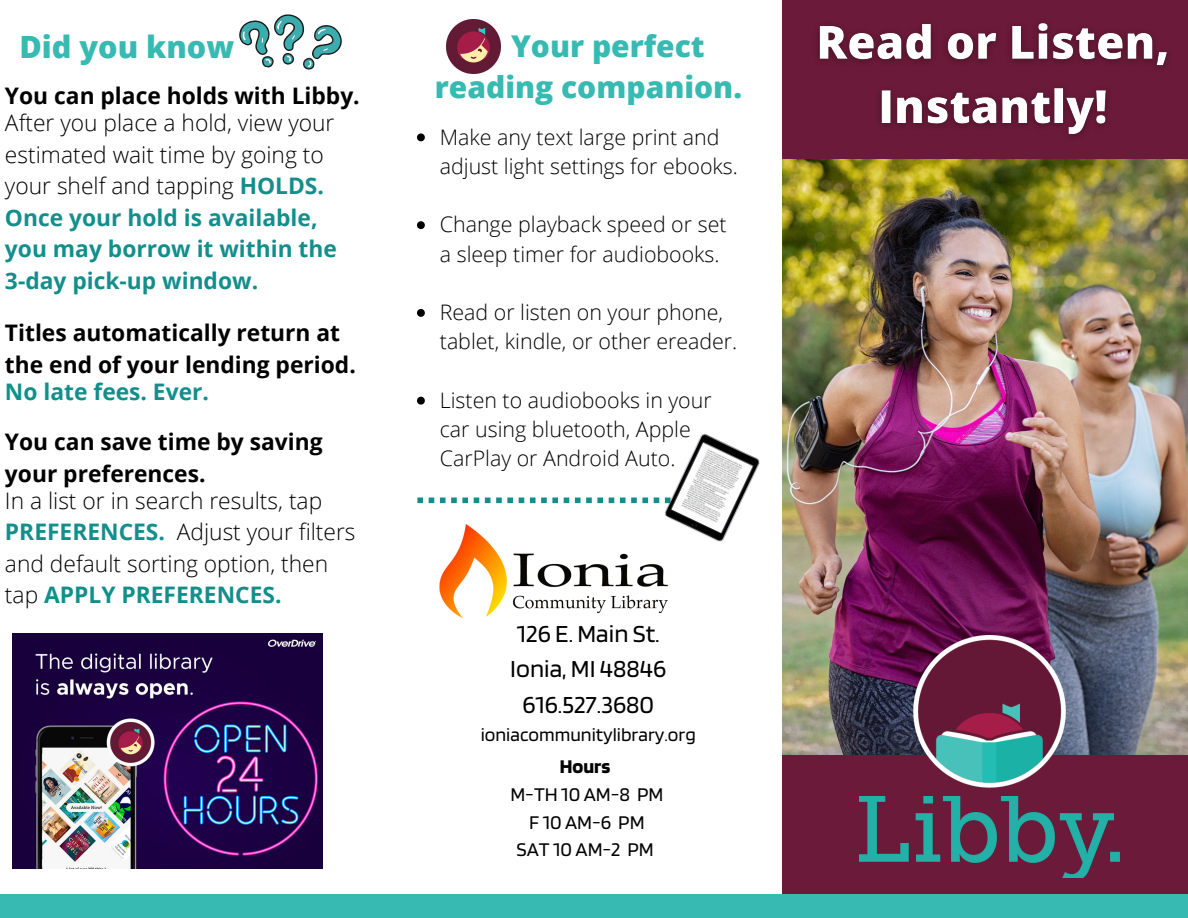
<style>
.page{position:relative;width:1188px;height:918px;background:#fff}
.page>*{position:absolute;margin:0;border:0;box-sizing:border-box;transform-origin:0 0}
.t1{font:800 30.6px "Open Sans";color:#36bab2}
.t2{font:800 30px/41.7px "Open Sans";color:#36bab2}
.t3{font:25.5px/35.5px "Blinker";color:#000;text-align:center}
.t4{font:300 22.8px/31.5px "Open Sans";color:#000}
.t5{font:700 22.8px/31.5px "Open Sans";color:#000}
.t6{font:700 22.8px "Open Sans";color:#128f8b}
.t7{font:300 21.45px/29.2px "Open Sans";color:#000}
.t8{font:20.25px/27.6px "Blinker";color:#000;text-align:center}
.t9{font:700 20.25px "Blinker";color:#000}
.t10{font:19.5px "Blinker";color:#000}
.s1{font-weight:700;color:#128f8b}
</style>
<div class="page">
<img style="left:782px;top:159px;width:406px;height:596px">
<div style="left:782px;top:755px;width:406px;height:139px;background:#6b1a39"></div>
<img style="left:914px;top:636px;width:152px;height:152px">
<img style="left:860px;top:796px;width:260px;height:81px">
<div style="left:0;top:894px;width:1188px;height:24px;background:#36bab2"></div>
<img style="left:439px;top:525px;width:229px;height:93px">
<svg style="left:417px;top:133px;width:8px;height:8px"></svg>
<svg style="left:417px;top:221px;width:8px;height:8px"></svg>
<svg style="left:417px;top:309px;width:8px;height:8px"></svg>
<svg style="left:417px;top:397px;width:8px;height:8px"></svg>
<svg style="left:417px;top:498px;width:239px;height:5px"></svg>
<img style="left:656px;top:433px;width:104px;height:115px">
<svg style="left:239px;top:14px;width:103px;height:56px"></svg>
<img style="left:12px;top:633px;width:311px;height:235px">
<img style="left:447px;top:20px;width:54px;height:54px">
<div style="left:782px;top:0;width:406px;height:159px;background:#6b1a39"></div>
<img style="left:818px;top:23px;width:349px;height:114px">
<h1 class="t1" style="left:19px;top:25px;width:216px">Did you know</h1>
<p class="t5" style="left:5px;top:80px;width:356px">You can place holds with Libby.</p>
<p class="t4" style="left:5px;top:107px;width:333px">After you place a hold, view your estimated wait time by going to your shelf and tapping <span class="s1">HOLDS.<br>Once your hold is available, you may borrow it within the<br>3-day pick-up window.</span></p>
<p class="t5" style="left:5px;top:316px;width:352px">Titles automatically return at the end of your lending period.</p>
<p class="t6" style="left:5px;top:375px;width:206px">No late fees. Ever.</p>
<p class="t5" style="left:5px;top:426px;width:319px">You can save time by saving your preferences.</p>
<p class="t4" style="left:5px;top:484px;width:352px">In a list or in search results, tap<br><span class="s1">PREFERENCES.</span> Adjust your filters and default sorting option, then tap <span class="s1">APPLY PREFERENCES.</span></p>
<h2 class="t2" style="left:435px;top:24px;width:309px;text-indent:76px">Your perfect reading companion.</h2>
<p class="t7" style="left:440px;top:122px;width:300px">Make any text large print and adjust light settings for ebooks.</p>
<p class="t7" style="left:440px;top:210px;width:288px">Change playback speed or set a sleep timer for audiobooks.</p>
<p class="t7" style="left:440px;top:297px;width:299px">Read or listen on your phone, tablet, kindle, or other ereader.</p>
<p class="t7" style="left:440px;top:385px;width:273px">Listen to audiobooks in your car using bluetooth, Apple<br>CarPlay or Android Auto.</p>
<p class="t3" style="left:510px;top:615px;width:157px">126 E. Main St.<br>Ionia, MI 48846<br>616.527.3680</p>
<p class="t10" style="left:481px;top:722px;width:217px">ioniacommunitylibrary.org</p>
<p class="t9" style="left:560px;top:754px;width:52px">Hours</p>
<p class="t8" style="left:510px;top:780px;width:154px">M-TH 10 AM-8 PM<br>F 10 AM-6 PM<br>SAT 10 AM-2 PM</p>
</div>
